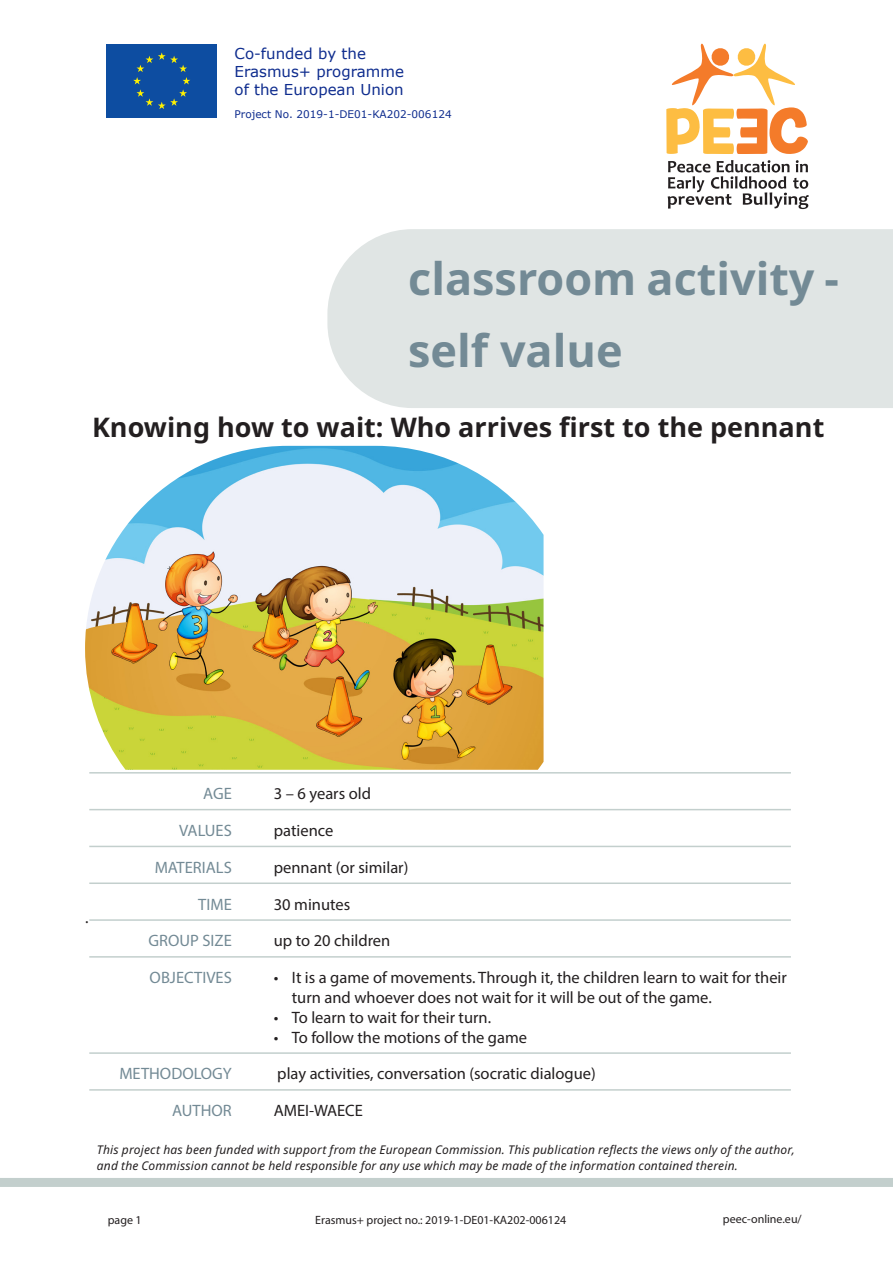
<style>
.page{position:relative;width:893px;height:1263px;background:#fff}
.page>*{position:absolute;margin:0;border:0;box-sizing:border-box;transform-origin:0 0}
.t1{font:700 45px "Noto Sans";color:#738a95}
.Überschrift_1{font:700 27px "Noto Sans";color:#231f20}
.BROT_SANS_mit_Linie{font:16.5px/19.8px "Myriad Pro";color:#231f20}
.BROT_SANS_mit_Linie-2{font:16.5px "Myriad Pro";color:#738a95}
.Überschrift_1-2{font:16.5px "Myriad Pro";color:#231f20}
.t2{font:15px/18px "Verdana";color:#0e2c8e}
.t3{font:italic 12px/16.5px "Noto Sans";letter-spacing:.015em;color:#231f20}
.t4{font:12px "Myriad Pro";color:#231f20}
.t5{font:10.5px "Verdana";color:#0e2c8e}
</style>
<div class="page">
<div style="left:327px;top:229px;width:566px;height:179px;background:#e0e5e4"></div>
<div style="left:0;top:1178px;width:893px;height:9px;background:#c3cfcd"></div>
<img style="left:85px;top:446px;width:459px;height:324px">
<svg style="left:666px;top:43px;width:142px;height:111px"></svg>
<svg style="left:668px;top:160px;width:141px;height:49px"></svg>
<div style="left:106px;top:44px;width:111px;height:74px;background:#0d4da1"></div>
<svg style="left:133px;top:52px;width:57px;height:57px"></svg>
<hr style="left:89px;top:772px;width:702px;height:1px;background:#c3cfcd">
<hr style="left:89px;top:809px;width:702px;height:1px;background:#c3cfcd">
<hr style="left:89px;top:846px;width:702px;height:1px;background:#c3cfcd">
<hr style="left:89px;top:882px;width:702px;height:2px;background:#c3cfcd">
<hr style="left:89px;top:919px;width:702px;height:2px;background:#c3cfcd">
<hr style="left:89px;top:956px;width:702px;height:2px;background:#c3cfcd">
<hr style="left:89px;top:1052px;width:702px;height:2px;background:#c3cfcd">
<hr style="left:89px;top:1089px;width:702px;height:2px;background:#c3cfcd">
<p class="t2" style="left:235px;top:44px;width:171px">Co-funded by the<br>Erasmus+ programme of the European Union</p>
<p class="t5" style="left:235px;top:107px;width:219px">Project No. 2019-1-DE01-KA202-006124</p>
<p class="t1" style="left:408px;top:247px;width:432px">classroom activity -</p>
<p class="t1" style="left:408px;top:319px;width:216px">self value</p>
<p class="Überschrift_1" style="left:92px;top:408px;width:734px">Knowing how to wait: Who arrives first to the pennant</p>
<p class="Überschrift_1-2" style="left:85px;top:907px;width:5px">.</p>
<p class="BROT_SANS_mit_Linie-2" style="left:203px;top:783px;width:30px">AGE</p>
<p class="BROT_SANS_mit_Linie" style="left:274px;top:783px;width:99px">3 – 6 years old</p>
<p class="BROT_SANS_mit_Linie-2" style="left:179px;top:820px;width:54px">VALUES</p>
<p class="BROT_SANS_mit_Linie" style="left:274px;top:820px;width:61px">patience</p>
<p class="BROT_SANS_mit_Linie-2" style="left:155px;top:857px;width:79px">MATERIALS</p>
<p class="BROT_SANS_mit_Linie" style="left:274px;top:857px;width:136px">pennant (or similar)</p>
<p class="BROT_SANS_mit_Linie-2" style="left:198px;top:894px;width:35px">TIME</p>
<p class="BROT_SANS_mit_Linie" style="left:274px;top:894px;width:78px">30 minutes</p>
<p class="BROT_SANS_mit_Linie-2" style="left:149px;top:931px;width:85px">GROUP SIZE</p>
<p class="BROT_SANS_mit_Linie" style="left:274px;top:931px;width:118px">up to 20 children</p>
<p class="BROT_SANS_mit_Linie-2" style="left:150px;top:967px;width:84px">OBJECTIVES</p>
<p class="BROT_SANS_mit_Linie" style="left:292px;top:967px;width:497px;text-indent:-18px">• It is a game of movements. Through it, the children learn to wait for their turn and whoever does not wait for it will be out of the game.</p>
<p class="BROT_SANS_mit_Linie" style="left:274px;top:1007px;width:219px">• To learn to wait for their turn.</p>
<p class="BROT_SANS_mit_Linie" style="left:274px;top:1027px;width:255px">• To follow the motions of the game</p>
<p class="BROT_SANS_mit_Linie-2" style="left:119px;top:1064px;width:114px">METHODOLOGY</p>
<p class="BROT_SANS_mit_Linie" style="left:277px;top:1064px;width:320px">play activities, conversation (socratic dialogue)</p>
<p class="BROT_SANS_mit_Linie-2" style="left:172px;top:1100px;width:61px">AUTHOR</p>
<p class="BROT_SANS_mit_Linie" style="left:274px;top:1100px;width:91px">AMEI-WAECE</p>
<p class="t3" style="left:97px;top:1141px;width:699px">This project has been funded with support from the European Commission. This publication reflects the views only of the author, and the Commission cannot be held responsible for any use which may be made of the information contained therein.</p>
<p class="t4" style="left:108px;top:1213px;width:36px">page 1</p>
<p class="t4" style="left:315px;top:1213px;width:253px">Erasmus+ project no.: 2019-1-DE01-KA202-006124</p>
<p class="t4" style="left:723px;top:1211px;width:80px">peec-online.eu/</p>
</div>
